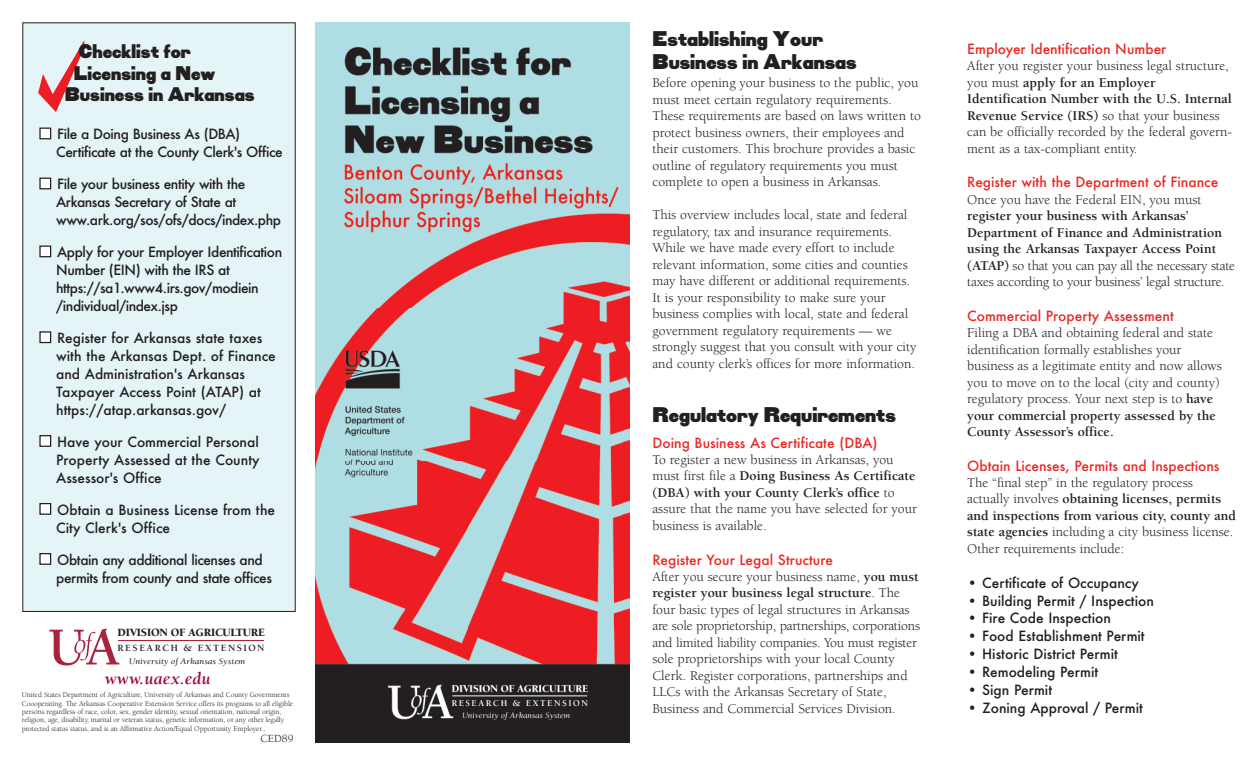
<style>
.page{position:relative;width:1260px;height:765px;background:#fff}
.page>*{position:absolute;margin:0;border:0;box-sizing:border-box;transform-origin:0 0}
.t1{font:700 17.5px/23px "OL Smokler";color:#231f20}
.t2{font:italic 700 17.5px "Berkeley";letter-spacing:.01em;color:#9d053a}
.t3{font:700 16.25px/21.2px "OL Smokler";color:#231f20}
.t4{font:13.75px/16.5px "Berkeley";color:#231f20}
.t5{font:500 13.75px/17.9px "Futura";color:#231f20}
.t6{font:500 13.75px/17.9px "Futura";letter-spacing:-.03em;color:#231f20}
.t7{font:900 11.38px "Berkeley";letter-spacing:-.02em;color:#211e1e}
.t8{font:11.25px "Berkeley";color:#231f20}
.t9{font:700 9.75px "Berkeley";letter-spacing:.155em;color:#211e1e}
.t10{font:italic 8.88px "Berkeley";color:#231f20;scale:1.09 1}
.t11{font:7.5px/8.4px "Berkeley";letter-spacing:-.01em;color:#231f20}
.s1{font-size:8.75px}
.s2{font-family:"Futura";font-weight:500;color:#ea2924}
.s3{font-weight:700}
</style>
<div class="page">
<div style="left:23px;top:23px;width:272px;height:588px;background:#e5f4f6"></div>
<svg style="left:38px;top:40px;width:47px;height:72px"></svg>
<hr style="left:118px;top:640px;width:146px;height:1px;background:#a9233d">
<svg style="left:49px;top:629px;width:70px;height:37px"></svg>
<img style="left:315px;top:22px;width:315px;height:721px">
<div style="left:40px;top:554px;width:11px;height:10px;background:#fff"></div>
<div style="left:40px;top:504px;width:11px;height:10px;background:#fff"></div>
<div style="left:40px;top:436px;width:11px;height:10px;background:#fff"></div>
<div style="left:40px;top:332px;width:11px;height:11px;background:#fff"></div>
<div style="left:40px;top:246px;width:11px;height:11px;background:#fff"></div>
<div style="left:40px;top:178px;width:11px;height:11px;background:#fff"></div>
<div style="left:40px;top:128px;width:11px;height:11px;background:#fff"></div>
<div style="left:39px;top:128px;width:12px;height:11px;border:1px solid #231f20"></div>
<div style="left:39px;top:178px;width:12px;height:11px;border:1px solid #231f20"></div>
<div style="left:39px;top:246px;width:12px;height:11px;border:1px solid #231f20"></div>
<div style="left:39px;top:331px;width:12px;height:12px;border:1px solid #231f20"></div>
<div style="left:39px;top:435px;width:12px;height:12px;border:1px solid #231f20"></div>
<div style="left:39px;top:503px;width:12px;height:12px;border:1px solid #231f20"></div>
<div style="left:39px;top:553px;width:12px;height:12px;border:1px solid #231f20"></div>
<p class="t3" style="left:74px;top:43px;width:143px">Checklist for<br>Licensing a New</p>
<p class="t3" style="left:65px;top:85px;width:191px">Business in Arkansas</p>
<p class="t6" style="left:56px;top:126px;width:228px">File a Doing Business As (DBA)<br>Certificate at the County Clerk's Office</p>
<p class="t6" style="left:56px;top:176px;width:226px">File your business entity with the<br>Arkansas Secretary of State at www.ark.org/sos/ofs/docs/index.php</p>
<p class="t6" style="left:56px;top:244px;width:228px">Apply for your Employer Identification<br>Number (EIN) with the IRS at https://sa1.www4.irs.gov/modiein /individual/index.jsp</p>
<p class="t5" style="left:56px;top:329px;width:221px">Register for Arkansas state taxes with the Arkansas Dept. of Finance and Administration's Arkansas<br>Taxpayer Access Point (ATAP) at https://atap.arkansas.gov/</p>
<p class="t5" style="left:56px;top:433px;width:205px;text-align:justify">Have your Commercial Personal Property Assessed at the County Assessor's Office</p>
<p class="t5" style="left:56px;top:501px;width:220px">Obtain a Business License from the<br>City Clerk's Office</p>
<p class="t6" style="left:56px;top:551px;width:217px">Obtain any additional licenses and permits from county and state offices</p>
<p class="t7" style="left:117px;top:628px;width:149px">DIVISION OF AGRICULTURE</p>
<p class="t9" style="left:118px;top:645px;width:149px">RESEARCH &amp; EXTENSION</p>
<p class="t10" style="left:129px;top:658px;width:109px">University of Arkansas System</p>
<h1 class="t2" style="left:105px;top:672px;width:107px">www.uaex.edu</h1>
<p class="t11" style="left:22px;top:691px;width:273px">United States Department of Agriculture, University of Arkansas and County Governments Coooperating. The Arkansas Cooperative Extension Service offers its programs to all eligible persons regardless of race, color, sex, gender identity, sexual orientation, national origin, religion, age, disability, marital or veteran status, genetic information, or any other legally protected status status, and is an Affirmative Action/Equal Opportunity Employer.<span class="s1">.</span></p>
<p class="t8" style="left:261px;top:734px;width:34px">CED89</p>
<p class="t1" style="left:652px;top:30px;width:206px">Establishing Your<br>Business in Arkansas</p>
<p class="t4" style="left:652px;top:76px;width:270px">Before opening your business to the public, you must meet certain regulatory requirements.<br>These requirements are based on laws written to protect business owners, their employees and their customers. This brochure provides a basic outline of regulatory requirements you must complete to open a business in Arkansas.</p>
<p class="t4" style="left:652px;top:208px;width:266px">This overview includes local, state and federal regulatory, tax and insurance requirements.<br>While we have made every effort to include relevant information, some cities and counties may have different or additional requirements.<br>It is your responsibility to make sure your business complies with local, state and federal government regulatory requirements — we strongly suggest that you consult with your city and county clerk’s offices for more information.</p>
<p class="t1" style="left:652px;top:405px;width:245px">Regulatory Requirements</p>
<p class="t4" style="left:652px;top:436px;width:266px"><span class="s2">Doing Business As Certificate (DBA)<br></span>To register a new business in Arkansas, you must first file a <span class="s3">Doing Business As Certificate (DBA) with your County Clerk’s office</span> to assure that the name you have selected for your business is available.</p>
<p class="t4" style="left:652px;top:553px;width:269px"><span class="s2">Register Your Legal Structure<br></span>After you secure your business name, <span class="s3">you must register your business legal structure</span>. The four basic types of legal structures in Arkansas are sole proprietorship, partnerships, corporations and limited liability companies. You must register sole proprietorships with your local County Clerk. Register corporations, partnerships and LLCs with the Arkansas Secretary of State, Business and Commercial Services Division.</p>
<p class="t4" style="left:967px;top:43px;width:266px"><span class="s2">Employer Identification Number<br></span>After you register your business legal structure, you must <span class="s3">apply for an Employer Identification Number with the U.S. Internal Revenue Service (IRS)</span> so that your business can be officially recorded by the federal govern&shy;ment as a tax-compliant entity.</p>
<p class="t4" style="left:967px;top:176px;width:269px"><span class="s2">Register with the Department of Finance </span>Once you have the Federal EIN, you must <span class="s3">register your business with Arkansas’ Department of Finance and Administration using the Arkansas Taxpayer Access Point (ATAP)</span> so that you can pay all the necessary state taxes according to your business’ legal structure.</p>
<p class="t4" style="left:967px;top:309px;width:256px"><span class="s2">Commercial Property Assessment<br></span>Filing a DBA and obtaining federal and state identification formally establishes your business as a legitimate entity and now allows you to move on to the local (city and county) regulatory process. Your next step is to <span class="s3">have your commercial property assessed by the County Assessor’s office.</span></p>
<p class="t4" style="left:967px;top:459px;width:270px"><span class="s2">Obtain Licenses, Permits and Inspections </span>The “final step” in the regulatory process actually involves <span class="s3">obtaining licenses, permits and inspections from various city, county and state agencies</span> including a city business license.<br>Other requirements include:</p>
<p class="t5" style="left:967px;top:574px;width:173px">• Certificate of Occupancy</p>
<p class="t5" style="left:967px;top:592px;width:188px">• Building Permit / Inspection</p>
<p class="t5" style="left:967px;top:610px;width:145px">• Fire Code Inspection</p>
<p class="t5" style="left:967px;top:628px;width:179px">• Food Establishment Permit</p>
<p class="t5" style="left:967px;top:646px;width:152px">• Historic District Permit</p>
<p class="t5" style="left:967px;top:663px;width:133px">• Remodeling Permit</p>
<p class="t5" style="left:967px;top:681px;width:86px">• Sign Permit</p>
<p class="t5" style="left:967px;top:699px;width:177px">• Zoning Approval / Permit</p>
</div>
